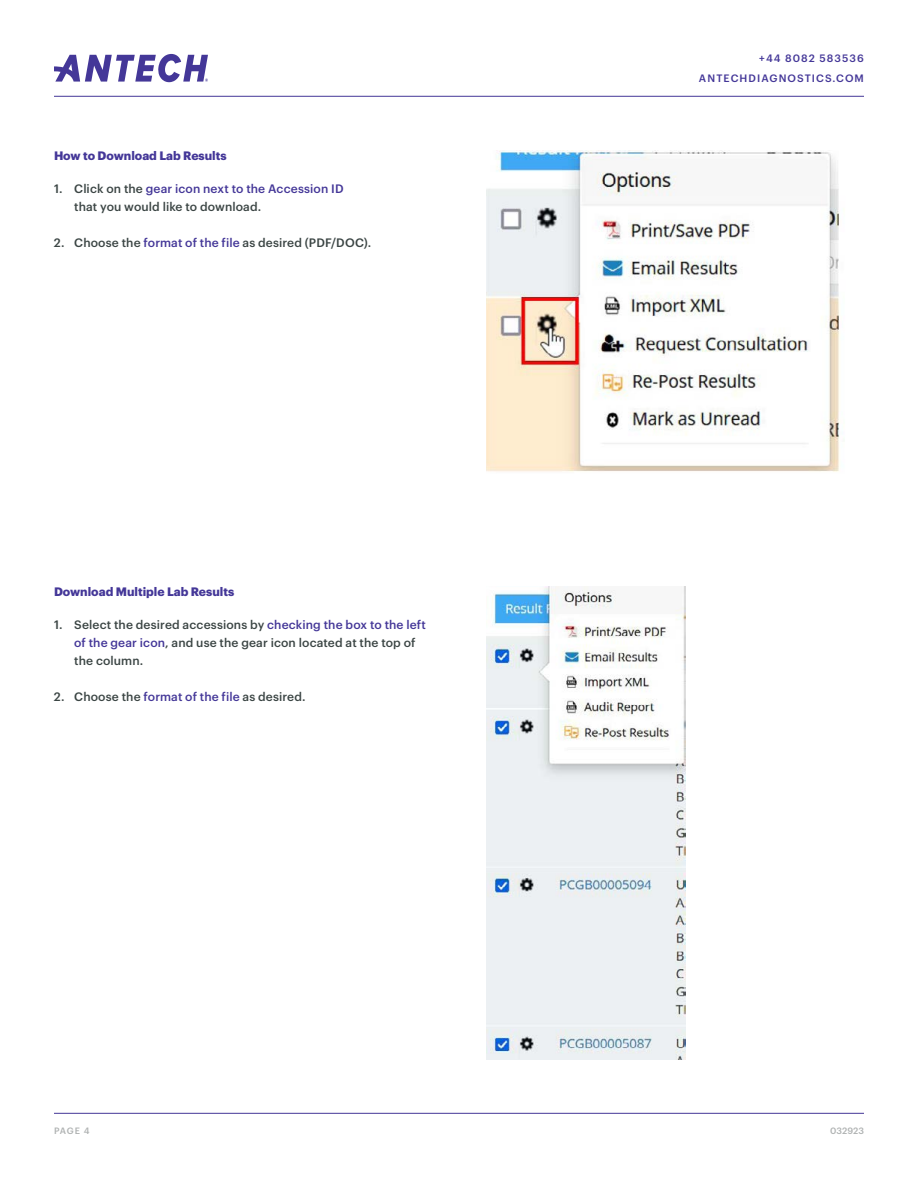
<style>
.page{position:relative;width:918px;height:1188px;background:#fff}
.page>*{position:absolute;margin:0;border:0;box-sizing:border-box;transform-origin:0 0}
.t1{font:500 12px/18px "Graphik";letter-spacing:.01em;color:#3b4544}
.t2{font:700 12px "Graphik";color:#443798}
.t3{font:500 10.5px/19.5px "Graphik";letter-spacing:.105em;color:#443798;text-align:right}
.t4{font:500 9px "Graphik";color:#afb2b2}
.s1{color:#443798}
</style>
<div class="page">
<hr style="left:54px;top:96px;width:810px;height:1px;background:#443798">
<hr style="left:54px;top:1113px;width:810px;height:1px;background:#443798">
<svg style="left:54px;top:54px;width:154px;height:28px"></svg>
<img style="left:486px;top:150px;width:354px;height:322px">
<img style="left:486px;top:587px;width:200px;height:472px">
<p class="t2" style="left:54px;top:150px;width:174px">How to Download Lab Results</p>
<p class="t1" style="left:74px;top:180px;width:271px;text-indent:-20px">1. Click on the <span class="s1">gear icon next to the Accession ID </span>that you would like to download.</p>
<p class="t1" style="left:54px;top:234px;width:319px">2. Choose the <span class="s1">format of the file</span> as desired (PDF/DOC).</p>
<p class="t2" style="left:54px;top:587px;width:182px">Download Multiple Lab Results</p>
<p class="t1" style="left:74px;top:617px;width:353px;text-indent:-20px">1. Select the desired accessions by <span class="s1">checking the box to the left of the gear icon</span>, and use the gear icon located at the top of the column.</p>
<p class="t1" style="left:54px;top:689px;width:253px">2. Choose the <span class="s1">format of the file</span> as desired.</p>
<p class="t3" style="left:699px;top:50px;width:167px">+44 8082 583536<br>ANTECHDIAGNOSTICS.COM</p>
<p class="t4" style="left:54px;top:1127px;width:37px">PAGE 4</p>
<p class="t4" style="left:830px;top:1127px;width:35px">032923</p>
</div>
